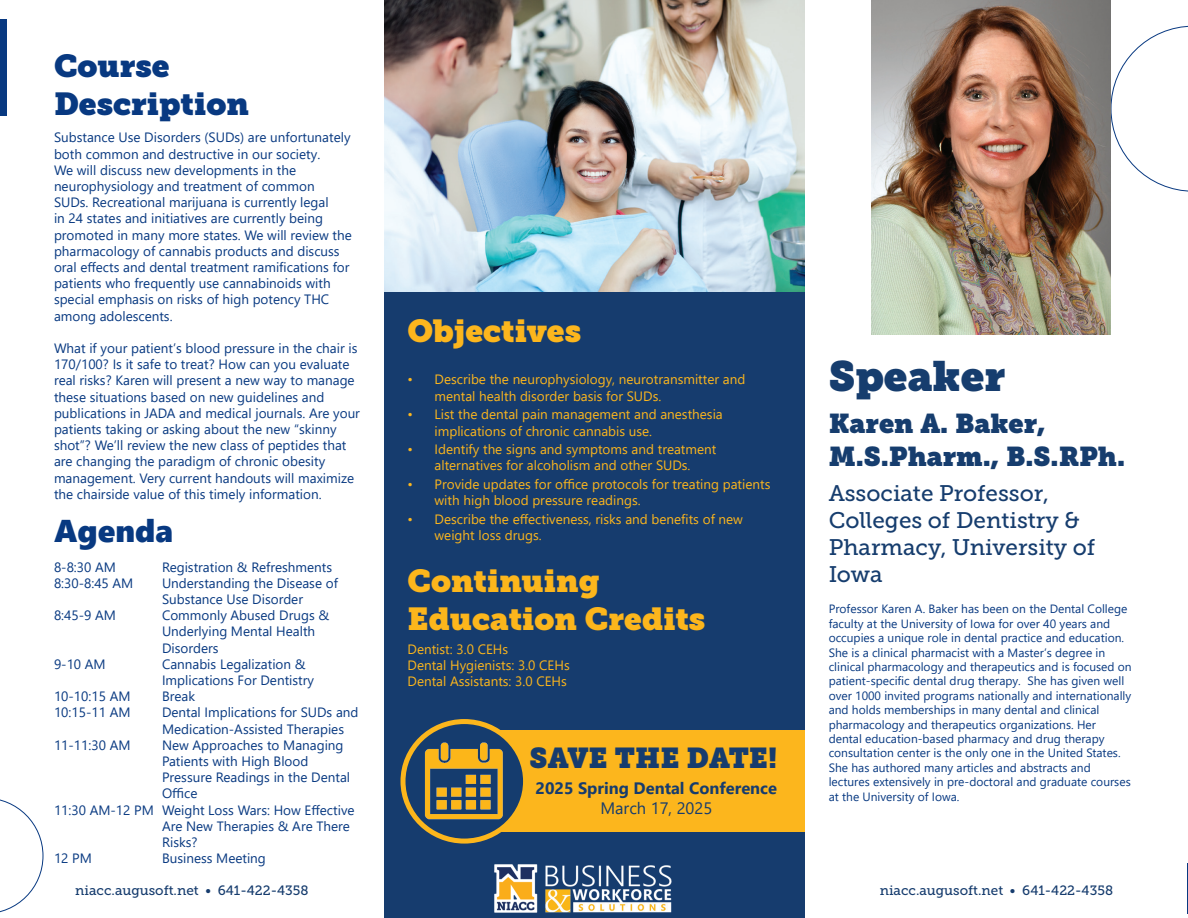
<style>
.page{position:relative;width:1188px;height:918px;background:#fff}
.page>*{position:absolute;margin:0;border:0;box-sizing:border-box;transform-origin:0 0}
.t1{font:42px "Museo Slab";color:#163d6e}
.t2{font:31.5px/37.8px "Museo Slab";color:#fcb61c}
.t3{font:31.5px/37.8px "Museo Slab";color:#083981}
.t4{font:31.5px "Museo Slab";color:#fcb61d}
.t5{font:31.5px "Segoe UI Black";color:#083981}
.t6{font:28.5px "Museo Slab";color:#163c6e}
.t7{font:27px/32.4px "Museo Slab";color:#163d6e}
.t8{font:22.5px/27px "Museo Slab 500";color:#163d6e}
.t9{font:700 16.5px "Segoe UI";color:#163c6e}
.t10{font:16.5px "Segoe UI";color:#163c6e}
.t11{font:13.5px/16.2px "Segoe UI";color:#083981}
.t12{font:13.5px/16.2px "Segoe UI";color:#fcb61d}
.t13{font:13.5px/16.2px "Segoe UI";color:#fcb61c}
.t14{font:13.5px "Museo Slab 500";color:#163c6e}
.t15{font:12px/14.4px "Segoe UI";color:#083981}
</style>
<div class="page">
<div style="left:384px;top:0;width:420px;height:918px;background:#163c6e"></div>
<div style="left:464px;top:730px;width:340px;height:102px;background:#fcb61d"></div>
<div style="left:0;top:19px;width:7px;height:96px;background:#083981"></div>
<hr style="left:1187px;top:864px;width:1px;height:50px;background:#083981">
<img style="left:494px;top:864px;width:44px;height:49px">
<img style="left:545px;top:865px;width:127px;height:48px">
<svg style="left:0;top:799px;width:43px;height:114px"></svg>
<svg style="left:1111px;top:26px;width:77px;height:166px"></svg>
<img style="left:871px;top:0;width:240px;height:334px">
<img style="left:384px;top:0;width:420px;height:291px">
<svg style="left:403px;top:722px;width:123px;height:119px"></svg>
<div style="left:401px;top:719px;width:127px;height:125px;border:5px solid #fcb61c;border-radius:50%"></div>
<img style="left:422px;top:739px;width:85px;height:85px">
<h2 class="t3" style="left:54px;top:48px;width:196px">Course<br>Description</h2>
<p class="t11" style="left:54px;top:128px;width:299px">Substance Use Disorders (SUDs) are unfortunately both common and destructive in our society.<br>We will discuss new developments in the neurophysiology and treatment of common SUDs. Recreational marijuana is currently legal<br>in 24 states and initiatives are currently being promoted in many more states. We will review the pharmacology of cannabis products and discuss oral effects and dental treatment ramifications for patients who frequently use cannabinoids with special emphasis on risks of high potency THC among adolescents.</p>
<p class="t11" style="left:54px;top:339px;width:308px">What if your patient’s blood pressure in the chair is 170/100? Is it safe to treat? How can you evaluate real risks? Karen will present a new way to manage these situations based on new guidelines and publications in JADA and medical journals. Are your patients taking or asking about the new “skinny shot”? We’ll review the new class of peptides that are changing the paradigm of chronic obesity management. Very current handouts will maximize the chairside value of this timely information.</p>
<h2 class="t5" style="left:54px;top:508px;width:121px">Agenda</h2>
<p class="t11" style="left:54px;top:557px;width:63px">8-8:30 AM</p>
<p class="t11" style="left:162px;top:557px;width:172px">Registration &amp; Refreshments</p>
<p class="t11" style="left:54px;top:574px;width:81px">8:30-8:45 AM</p>
<p class="t11" style="left:162px;top:574px;width:177px">Understanding the Disease of<br>Substance Use Disorder</p>
<p class="t11" style="left:54px;top:606px;width:63px">8:45-9 AM</p>
<p class="t11" style="left:162px;top:606px;width:169px">Commonly Abused Drugs &amp;<br>Underlying Mental Health<br>Disorders</p>
<p class="t11" style="left:54px;top:655px;width:53px">9-10 AM</p>
<p class="t11" style="left:162px;top:655px;width:154px">Cannabis Legalization &amp;<br>Implications For Dentistry</p>
<p class="t11" style="left:54px;top:687px;width:78px">10-10:15 AM</p>
<p class="t11" style="left:162px;top:687px;width:35px">Break</p>
<p class="t11" style="left:54px;top:703px;width:78px">10:15-11 AM</p>
<p class="t11" style="left:162px;top:703px;width:198px">Dental Implications for SUDs and<br>Medication-Assisted Therapies</p>
<p class="t11" style="left:54px;top:736px;width:78px">11-11:30 AM</p>
<p class="t11" style="left:162px;top:736px;width:183px">New Approaches to Managing</p>
<p class="t11" style="left:162px;top:752px;width:148px">Patients with High Blood</p>
<p class="t11" style="left:162px;top:768px;width:190px">Pressure Readings in the Dental</p>
<p class="t11" style="left:162px;top:784px;width:37px">Office</p>
<p class="t11" style="left:54px;top:800px;width:302px">11:30 AM-12 PM Weight Loss Wars: How Effective</p>
<p class="t11" style="left:162px;top:817px;width:190px">Are New Therapies &amp; Are There</p>
<p class="t11" style="left:162px;top:833px;width:37px">Risks?</p>
<p class="t11" style="left:54px;top:849px;width:39px">12 PM</p>
<p class="t11" style="left:162px;top:849px;width:105px">Business Meeting</p>
<h2 class="t4" style="left:408px;top:313px;width:175px">Objectives</h2>
<p class="t12" style="left:435px;top:370px;width:312px;text-indent:-27px">• Describe the neurophysiology, neurotransmitter and mental health disorder basis for SUDs.</p>
<p class="t12" style="left:435px;top:405px;width:290px;text-indent:-27px">• List the dental pain management and anesthesia implications of chronic cannabis use.</p>
<p class="t12" style="left:408px;top:440px;width:310px;text-align:center">• Identify the signs and symptoms and treatment alternatives for alcoholism and other SUDs.</p>
<p class="t12" style="left:435px;top:475px;width:337px;text-indent:-27px">• Provide updates for office protocols for treating patients with high blood pressure readings.</p>
<p class="t12" style="left:435px;top:510px;width:310px;text-indent:-27px">• Describe the effectiveness, risks and benefits of new weight loss drugs.</p>
<h2 class="t2" style="left:408px;top:562px;width:299px">Continuing<br>Education Credits</h2>
<p class="t13" style="left:408px;top:640px;width:164px">Dentist: 3.0 CEHs<br>Dental Hygienists: 3.0 CEHs<br>Dental Assistants: 3.0 CEHs</p>
<h3 class="t6" style="left:530px;top:741px;width:249px">SAVE THE DATE!</h3>
<p class="t9" style="left:536px;top:773px;width:243px">2025 Spring Dental Conference</p>
<p class="t10" style="left:600px;top:792px;width:113px">March 17, 2025</p>
<h1 class="t1" style="left:829px;top:351px;width:178px">Speaker</h1>
<h3 class="t7" style="left:829px;top:408px;width:298px">Karen A. Baker,<br>M.S.Pharm., B.S.RPh.</h3>
<h3 class="t8" style="left:829px;top:480px;width:268px">Associate Professor,<br>Colleges of Dentistry &amp;<br>Pharmacy, University of<br>Iowa</h3>
<p class="t15" style="left:829px;top:601px;width:305px">Professor Karen A. Baker has been on the Dental College faculty at the University of Iowa for over 40 years and occupies a unique role in dental practice and education.<br>She is a clinical pharmacist with a Master’s degree in clinical pharmacology and therapeutics and is focused on patient-specific dental drug therapy. She has given well over 1000 invited programs nationally and internationally and holds memberships in many dental and clinical pharmacology and therapeutics organizations. Her dental education-based pharmacy and drug therapy consultation center is the only one in the United States.<br>She has authored many articles and abstracts and lectures extensively in pre-doctoral and graduate courses at the University of Iowa.</p>
<p class="t14" style="left:75px;top:882px;width:235px">niacc.augusoft.net • 641-422-4358</p>
<p class="t14" style="left:880px;top:882px;width:235px">niacc.augusoft.net • 641-422-4358</p>
</div>
